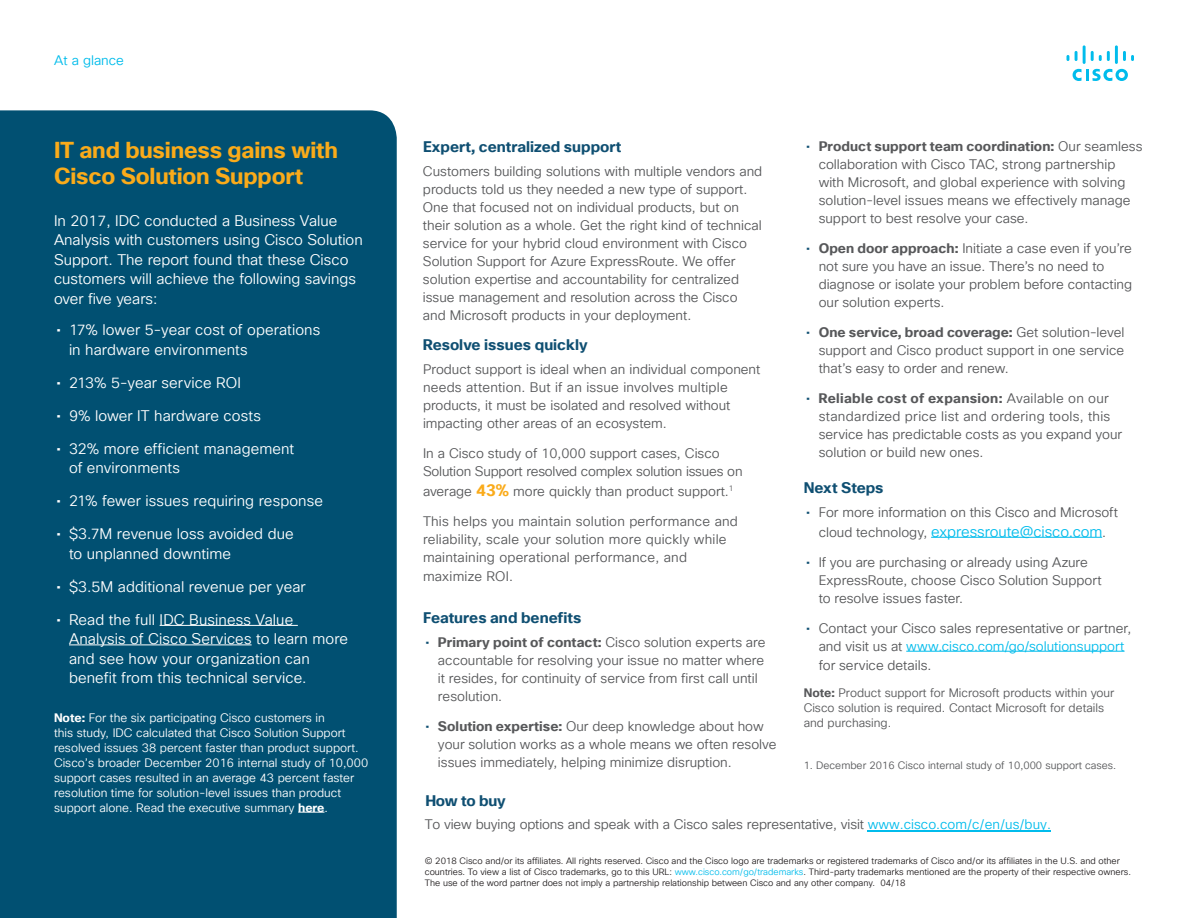
<style>
.page{position:relative;width:1188px;height:918px;background:#fff}
.page>*{position:absolute;margin:0;border:0;box-sizing:border-box;transform-origin:0 0}
.t1{font:700 22.5px/25.5px "Cisco Sans TT";letter-spacing:-.01em;color:#faab1a}
.t2{font:15px/19.5px "Cisco Sans TT Light";color:#fff}
.t3{font:700 15px "Cisco Sans TT";color:#0f4f72}
.t4{font:15px "Cisco Sans TT Light";letter-spacing:-.005em;color:#01bcec}
.t5{font:700 15px "Cisco Sans TT";letter-spacing:-.02em;color:#0f4f72}
.t6{font:13.5px/18px "Cisco Sans TT Light";color:#57585a}
.t7{font:700 13.5px "Cisco Sans TT";letter-spacing:.005em;color:#57585a}
.t8{font:700 13.5px "Cisco Sans TT";letter-spacing:.025em;color:#57585a}
.t9{font:13.5px "Cisco Sans TT Light";color:#00bceb}
.t10{font:12px/15px "Cisco Sans TT Light";color:#fff}
.t11{font:12px/15px "Cisco Sans TT Light";color:#57585a}
.t12{font:10.5px "Cisco Sans TT Light";color:#57585a}
.t13{font:9px/11.2px "Cisco Sans TT Light";color:#231f20}
.s1{font-family:"Cisco Sans TT"}
.s2{font-family:"Cisco Sans TT";font-weight:700}
.s3{font-family:"Cisco Sans TT";font-weight:700;font-size:16.5px;color:#faab1a}
.s4{font-family:"Cisco Sans TT";color:#0f4f72}
.s5{font-weight:400;color:#0f4f72}
.s6{font-family:"Cisco Sans TT Light";font-weight:400}
.s7{font-size:13.5px;color:#57585a}
.s8{color:#01bcec}
</style>
<div class="page">
<svg style="left:1073px;top:69px;width:55px;height:12px"></svg>
<svg style="left:1067px;top:55px;width:2px;height:6px"></svg>
<svg style="left:1075px;top:51px;width:3px;height:10px"></svg>
<hr style="left:1083px;top:45px;width:3px;height:19px;background:#01bcec">
<svg style="left:1091px;top:51px;width:19px;height:10px"></svg>
<hr style="left:1115px;top:45px;width:3px;height:19px;background:#01bcec">
<svg style="left:1123px;top:51px;width:11px;height:10px"></svg>
<div style="left:0;top:110px;width:397px;height:808px;background:#015072"></div>
<hr style="left:160px;top:625px;width:138px;height:1px;background:#fff">
<hr style="left:69px;top:645px;width:183px;height:1px;background:#fff">
<svg style="left:298px;top:812px;width:26px;height:1px"></svg>
<hr style="left:931px;top:537px;width:171px;height:1px;background:#01bcec">
<hr style="left:906px;top:651px;width:219px;height:1px;background:#01bcec">
<hr style="left:868px;top:831px;width:183px;height:1px;background:#01bcec">
<p class="t9" style="left:54px;top:52px;width:71px">At a glance</p>
<h1 class="t1" style="left:54px;top:138px;width:286px">IT and business gains with<br>Cisco Solution Support</h1>
<p class="t2" style="left:54px;top:211px;width:310px">In 2017, IDC conducted a Business Value Analysis with customers using Cisco Solution Support. The report found that these Cisco customers will achieve the following savings over five years:</p>
<p class="t2" style="left:69px;top:321px;width:253px;text-indent:-13px"><span class="s1">•</span> 17% lower 5-year cost of operations in hardware environments</p>
<p class="t2" style="left:56px;top:373px;width:186px"><span class="s1">•</span> 213% 5-year service ROI</p>
<p class="t2" style="left:56px;top:406px;width:206px"><span class="s1">•</span> 9% lower IT hardware costs</p>
<p class="t2" style="left:69px;top:439px;width:227px;text-indent:-13px"><span class="s1">•</span> 32% more efficient management of environments</p>
<p class="t2" style="left:56px;top:492px;width:268px"><span class="s1">•</span> 21% fewer issues requiring response</p>
<p class="t2" style="left:69px;top:525px;width:226px;text-indent:-13px"><span class="s1">•</span> $3.7M revenue loss avoided due to unplanned downtime</p>
<p class="t2" style="left:56px;top:577px;width:251px"><span class="s1">•</span> $3.5M additional revenue per year</p>
<p class="t2" style="left:69px;top:610px;width:281px;text-indent:-13px"><span class="s1">•</span> Read the full IDC Business Value Analysis of Cisco Services to learn more and see how your organization can benefit from this technical service.</p>
<p class="t10" style="left:54px;top:710px;width:316px"><span class="s2">Note:</span> For the six participating Cisco customers in<br>this study, IDC calculated that Cisco Solution Support resolved issues 38 percent faster than product support.<br>Cisco’s broader December 2016 internal study of 10,000 support cases resulted in an average 43 percent faster resolution time for solution-level issues than product support alone. Read the executive summary <span class="s2">here</span>.</p>
<p class="t3" style="left:423px;top:137px;width:200px">Expert, centralized support</p>
<p class="t6" style="left:423px;top:163px;width:341px">Customers building solutions with multiple vendors and products told us they needed a new type of support.<br>One that focused not on individual products, but on their solution as a whole. Get the right kind of technical service for your hybrid cloud environment with Cisco Solution Support for Azure ExpressRoute. We offer solution expertise and accountability for centralized issue management and resolution across the Cisco and Microsoft products in your deployment.</p>
<p class="t3" style="left:423px;top:335px;width:166px">Resolve issues quickly</p>
<p class="t6" style="left:423px;top:361px;width:339px">Product support is ideal when an individual component needs attention. But if an issue involves multiple products, it must be isolated and resolved without impacting other areas of an ecosystem.</p>
<p class="t6" style="left:423px;top:445px;width:321px">In a Cisco study of 10,000 support cases, Cisco<br>Solution Support resolved complex solution issues on</p>
<p class="t6" style="left:423px;top:482px;width:312px">average <span class="s3">43%</span> more quickly than product support.<sup>1</sup></p>
<p class="t6" style="left:423px;top:512px;width:316px">This helps you maintain solution performance and reliability, scale your solution more quickly while maintaining operational performance, and</p>
<p class="t6" style="left:423px;top:568px;width:92px">maximize ROI.</p>
<p class="t3" style="left:423px;top:608px;width:160px">Features and benefits</p>
<p class="t6" style="left:438px;top:634px;width:329px;text-indent:-13px"><span class="s4">•</span> <span class="s2">Primary point of contact:</span> Cisco solution experts are accountable for resolving your issue no matter where it resides, for continuity of service from first call until resolution.</p>
<p class="t6" style="left:438px;top:718px;width:340px;text-indent:-13px"><span class="s4">•</span> <span class="s2">Solution expertise:</span> Our deep knowledge about how your solution works as a whole means we often resolve issues immediately, helping minimize disruption.</p>
<p class="t7" style="left:806px;top:137px;width:338px"><span class="s5">•</span> Product support team coordination: <span class="s6">Our seamless</span></p>
<p class="t6" style="left:819px;top:156px;width:313px">collaboration with Cisco TAC, strong partnership with Microsoft, and global experience with solving solution-level issues means we effectively manage support to best resolve your case.</p>
<p class="t6" style="left:819px;top:240px;width:315px;text-indent:-13px"><span class="s4">•</span> <span class="s2">Open door approach:</span> Initiate a case even if you’re not sure you have an issue. There’s no need to diagnose or isolate your problem before contacting our solution experts.</p>
<p class="t7" style="left:806px;top:323px;width:320px"><span class="s5">•</span> One service, broad coverage: <span class="s6">Get solution-level</span></p>
<p class="t6" style="left:819px;top:342px;width:307px">support and Cisco product support in one service that’s easy to order and renew.</p>
<p class="t8" style="left:806px;top:389px;width:304px"><span class="s5">•</span> Reliable cost of expansion: <span class="s6">Available on our</span></p>
<p class="t6" style="left:819px;top:408px;width:305px">standardized price list and ordering tools, this service has predictable costs as you expand your solution or build new ones.</p>
<p class="t3" style="left:804px;top:478px;width:81px">Next Steps</p>
<p class="t6" style="left:806px;top:504px;width:313px"><span class="s4">•</span> For more information on this Cisco and Microsoft</p>
<p class="t4" style="left:819px;top:522px;width:289px"><span class="s7">cloud technology,</span> expressroute@cisco.com<span class="s7">.</span></p>
<p class="t6" style="left:819px;top:553px;width:285px;text-indent:-13px"><span class="s4">•</span> If you are purchasing or already using Azure<br>ExpressRoute, choose Cisco Solution Support to resolve issues faster.</p>
<p class="t6" style="left:806px;top:619px;width:327px;text-align:center"><span class="s4">•</span> Contact your Cisco sales representative or partner, and visit us at <span class="s8">www.cisco.com/go/solutionsupport</span></p>
<p class="t6" style="left:819px;top:657px;width:114px">for service details.</p>
<p class="t11" style="left:804px;top:686px;width:312px"><span class="s2">Note:</span> Product support for Microsoft products within your<br>Cisco solution is required. Contact Microsoft for details and purchasing.</p>
<p class="t12" style="left:804px;top:759px;width:314px">1. December 2016 Cisco internal study of 10,000 support cases.</p>
<p class="t5" style="left:425px;top:790px;width:82px">How to buy</p>
<p class="t6" style="left:425px;top:815px;width:628px">To view buying options and speak with a Cisco sales representative, visit <span class="s8">www.cisco.com/c/en/us/buy.</span></p>
<p class="t13" style="left:425px;top:855px;width:708px">© 2018 Cisco and/or its affiliates. All rights reserved. Cisco and the Cisco logo are trademarks or registered trademarks of Cisco and/or its affiliates in the U.S. and other countries. To view a list of Cisco trademarks, go to this URL: <span class="s8">www.cisco.com/go/trademarks</span>. Third-party trademarks mentioned are the property of their respective owners.<br>The use of the word partner does not imply a partnership relationship between Cisco and any other company. 04/18</p>
</div>
